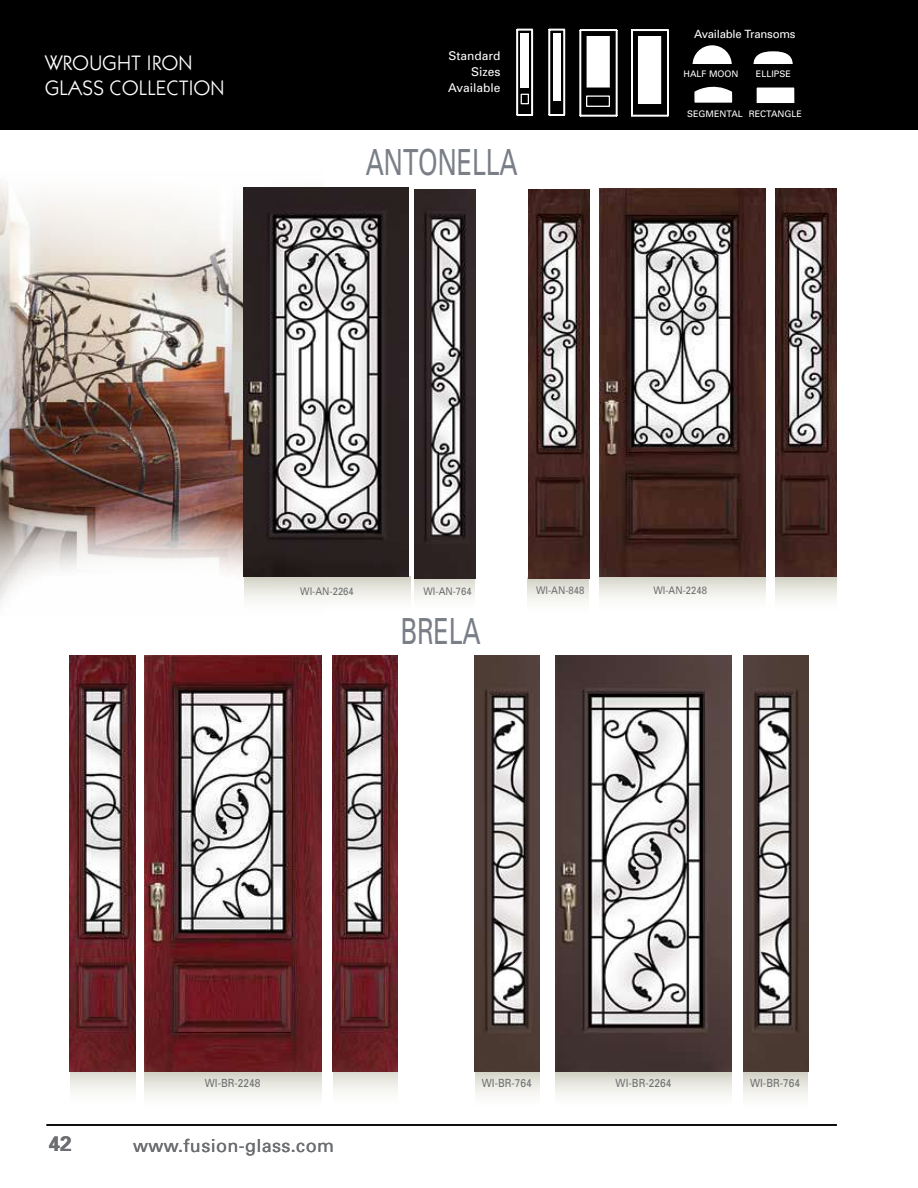
<style>
.page{position:relative;width:918px;height:1188px;background:#fff}
.page>*{position:absolute;margin:0;border:0;box-sizing:border-box;transform-origin:0 0}
.t1{font:36px "Univers";letter-spacing:-.01em;color:#7a7e87;scale:.7 1}
.t2{font:21px/25.2px "Itc Kabel";letter-spacing:.02em;color:#fff}
.t3{font:700 21px "Univers";color:#6d6e71}
.t4{font:18px "Univers";letter-spacing:.02em;color:#6d6e71}
.t5{font:12px/16px "Univers";color:#fff;text-align:right}
.t6{font:11.4px "Univers";letter-spacing:-.02em;color:#fff}
.t7{font:11.25px "Univers";color:#6d6e71;scale:.9 1}
.t8{font:10.5px "Univers";color:#6d6e71;scale:.9 1}
.t9{font:9px "Univers";color:#fff}
</style>
<div class="page">
<div style="left:0;top:0;width:918px;height:130px;background:#000"></div>
<div style="left:521px;top:94px;width:8px;height:10px;border:1px solid #fff"></div>
<div style="left:521px;top:34px;width:8px;height:54px;background:#fff"></div>
<hr style="left:517px;top:30px;width:1px;height:85px;background:#fff">
<svg style="left:517px;top:114px;width:15px;height:2px"></svg>
<svg style="left:517px;top:29px;width:15px;height:1px"></svg>
<hr style="left:532px;top:30px;width:1px;height:85px;background:#fff">
<div style="left:553px;top:34px;width:8px;height:67px;background:#fff"></div>
<hr style="left:549px;top:30px;width:1px;height:85px;background:#fff">
<svg style="left:549px;top:114px;width:15px;height:2px"></svg>
<svg style="left:549px;top:29px;width:15px;height:1px"></svg>
<hr style="left:564px;top:30px;width:1px;height:85px;background:#fff">
<svg style="left:587px;top:36px;width:23px;height:52px"></svg>
<div style="left:586px;top:95px;width:24px;height:12px;border:1px solid #fff"></div>
<hr style="left:580px;top:30px;width:1px;height:86px;background:#fff">
<hr style="left:580px;top:115px;width:37px;height:1px;background:#fff">
<hr style="left:580px;top:30px;width:37px;height:1px;background:#fff">
<hr style="left:616px;top:30px;width:1px;height:86px;background:#fff">
<div style="left:638px;top:36px;width:23px;height:68px;background:#fff"></div>
<hr style="left:631px;top:30px;width:2px;height:86px;background:#fff">
<hr style="left:632px;top:115px;width:36px;height:1px;background:#fff">
<hr style="left:632px;top:30px;width:36px;height:1px;background:#fff">
<hr style="left:667px;top:30px;width:2px;height:86px;background:#fff">
<svg style="left:692px;top:45px;width:40px;height:19px"></svg>
<svg style="left:694px;top:86px;width:39px;height:17px"></svg>
<div style="left:756px;top:87px;width:39px;height:17px;background:#fff"></div>
<div style="left:755px;top:86px;width:41px;height:19px;border:2px solid #000"></div>
<svg style="left:753px;top:51px;width:40px;height:13px"></svg>
<svg style="left:70px;top:1072px;width:65px;height:20px"></svg>
<div style="left:555px;top:1071px;width:177px;height:42px;background:linear-gradient(to bottom,#d8d7cc,#fff)"></div>
<div style="left:743px;top:1072px;width:65px;height:44px;background:linear-gradient(to bottom,#d9d8cd,#fff)"></div>
<div style="left:144px;top:1071px;width:177px;height:45px;background:linear-gradient(to bottom,#d8d7cc,#fff)"></div>
<svg style="left:333px;top:1066px;width:65px;height:26px"></svg>
<svg style="left:475px;top:1072px;width:65px;height:23px"></svg>
<hr style="left:46px;top:1124px;width:791px;height:2px;background:#000">
<img style="left:0;top:184px;width:324px;height:325px">
<svg style="left:0;top:509px;width:411px;height:315px"></svg>
<div style="left:600px;top:575px;width:165px;height:41px;background:linear-gradient(to bottom,#d9d8cd,#fff)"></div>
<div style="left:776px;top:576px;width:60px;height:42px;background:linear-gradient(to bottom,#d8d7cc,#fff)"></div>
<img style="left:600px;top:188px;width:165px;height:389px">
<img style="left:776px;top:188px;width:60px;height:389px">
<div style="left:244px;top:576px;width:166px;height:42px;background:linear-gradient(to bottom,#d8d7cc,#fff)"></div>
<img style="left:555px;top:656px;width:177px;height:416px">
<img style="left:743px;top:656px;width:65px;height:416px">
<img style="left:332px;top:656px;width:65px;height:416px">
<img style="left:144px;top:656px;width:177px;height:416px">
<img style="left:475px;top:656px;width:65px;height:416px">
<img style="left:70px;top:656px;width:65px;height:416px">
<svg style="left:414px;top:579px;width:61px;height:19px"></svg>
<img style="left:244px;top:188px;width:165px;height:388px">
<img style="left:414px;top:190px;width:61px;height:389px">
<div style="left:528px;top:578px;width:60px;height:42px;background:linear-gradient(to bottom,#d9d9cd,#fff)"></div>
<img style="left:528px;top:190px;width:61px;height:388px">
<h2 class="t2" style="left:45px;top:50px;width:181px">WROUGHT IRON<br>GLASS COLLECTION</h2>
<p class="t5" style="left:448px;top:47px;width:54px">Standard<br>Sizes<br>Available</p>
<h1 class="t1" style="left:366px;top:139px;width:219px">ANTONELLA</h1>
<p class="t6" style="left:694px;top:27px;width:103px">Available Transoms</p>
<p class="t9" style="left:684px;top:69px;width:57px">HALF MOON</p>
<p class="t9" style="left:756px;top:69px;width:37px">ELLIPSE</p>
<p class="t9" style="left:687px;top:108px;width:116px">SEGMENTAL RECTANGLE</p>
<p class="t8" style="left:300px;top:585px;width:61px">WI-AN-2264</p>
<p class="t8" style="left:423px;top:585px;width:55px">WI-AN-764</p>
<p class="t8" style="left:536px;top:584px;width:55px">WI-AN-848</p>
<p class="t8" style="left:653px;top:584px;width:61px">WI-AN-2248</p>
<h1 class="t1" style="left:401px;top:608px;width:116px">BRELA</h1>
<h2 class="t3" style="left:49px;top:1130px;width:25px">42</h2>
<p class="t7" style="left:205px;top:1076px;width:63px">WI-BR-2248</p>
<p class="t7" style="left:482px;top:1076px;width:57px">WI-BR-764</p>
<p class="t7" style="left:616px;top:1076px;width:63px">WI-BR-2264</p>
<p class="t7" style="left:750px;top:1076px;width:57px">WI-BR-764</p>
<h3 class="t4" style="left:133px;top:1135px;width:202px">www.fusion-glass.com</h3>
</div>
